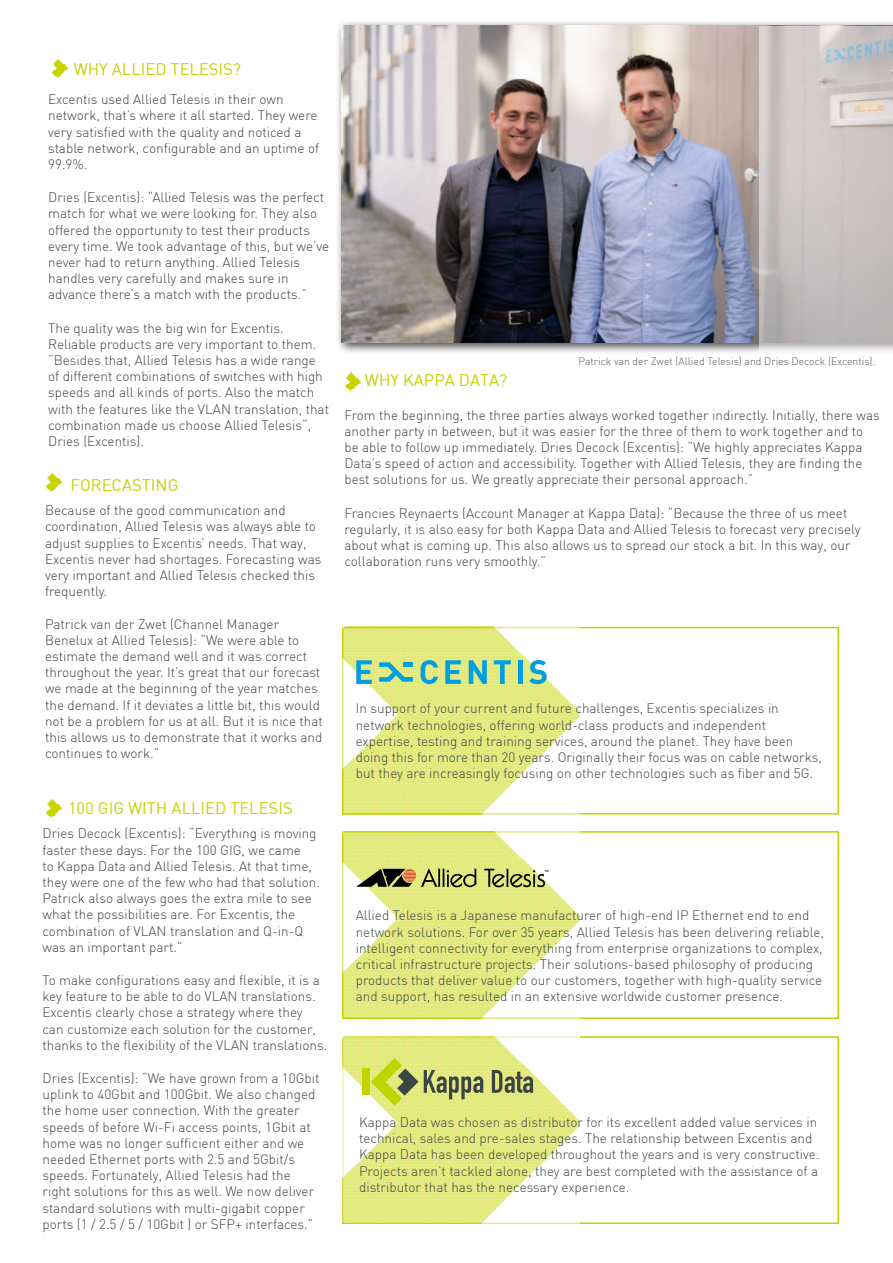
<style>
.page{position:relative;width:893px;height:1263px;background:#fff}
.page>*{position:absolute;margin:0;border:0;box-sizing:border-box;transform-origin:0 0}
.t1{font:16.5px "DIN";color:#c0d400}
.t2{font:300 13.5px/16.2px "DIN";color:#3b4544}
.t3{font:300 10.5px "DIN";color:#58595b}
</style>
<div class="page">
<img style="left:345px;top:372px;width:15px;height:18px">
<div style="left:342px;top:831px;width:497px;height:188px;border:2px solid #c0d400"></div>
<div style="left:342px;top:627px;width:497px;height:187px;border:2px solid #c0d400"></div>
<div style="left:342px;top:1036px;width:497px;height:188px;border:2px solid #c0d400"></div>
<img style="left:343px;top:831px;width:236px;height:188px">
<img style="left:343px;top:627px;width:236px;height:187px">
<img style="left:343px;top:1036px;width:236px;height:188px">
<img style="left:53px;top:59px;width:15px;height:18px">
<div style="left:335px;top:20px;width:558px;height:335px;background:#000;opacity:.75"></div>
<img style="left:341px;top:26px;width:419px;height:316px">
<svg style="left:356px;top:868px;width:121px;height:19px;background:#8b884d"></svg>
<svg style="left:484px;top:869px;width:64px;height:18px"></svg>
<img style="left:760px;top:26px;width:133px;height:329px">
<svg style="left:643px;top:207px;width:4px;height:4px"></svg>
<svg style="left:356px;top:660px;width:16px;height:24px"></svg>
<svg style="left:420px;top:660px;width:18px;height:24px"></svg>
<svg style="left:445px;top:660px;width:16px;height:24px"></svg>
<svg style="left:469px;top:660px;width:18px;height:24px"></svg>
<svg style="left:494px;top:660px;width:17px;height:24px"></svg>
<hr style="left:518px;top:660px;width:4px;height:24px;background:#009fe3">
<svg style="left:529px;top:660px;width:18px;height:24px"></svg>
<svg style="left:379px;top:662px;width:34px;height:20px"></svg>
<div style="left:404px;top:662px;width:9px;height:5px;background:#009fe3"></div>
<img style="left:47px;top:473px;width:14px;height:17px">
<img style="left:47px;top:799px;width:14px;height:17px">
<svg style="left:424px;top:1070px;width:59px;height:29px;background:#a1a968"></svg>
<svg style="left:492px;top:1070px;width:41px;height:23px"></svg>
<div style="left:362px;top:1068px;width:8px;height:27px;background:#c0d400"></div>
<svg style="left:371px;top:1058px;width:47px;height:48px;background:#c4cf58"></svg>
<p class="t1" style="left:74px;top:59px;width:169px">WHY ALLIED TELESIS?</p>
<p class="t2" style="left:48px;top:92px;width:273px">Excentis used Allied Telesis in their own network, that’s where it all started. They were very satisfied with the quality and noticed a stable network, configurable and an uptime of 99.9%.</p>
<p class="t2" style="left:48px;top:190px;width:283px">Dries (Excentis): “Allied Telesis was the perfect match for what we were looking for. They also offered the opportunity to test their products every time. We took advantage of this, but we’ve never had to return anything. Allied Telesis handles very carefully and makes sure in advance there’s a match with the products.”</p>
<p class="t2" style="left:48px;top:321px;width:282px">The quality was the big win for Excentis.<br>Reliable products are very important to them. “Besides that, Allied Telesis has a wide range of different combinations of switches with high speeds and all kinds of ports. Also the match with the features like the VLAN translation, that combination made us choose Allied Telesis“, Dries (Excentis).</p>
<p class="t1" style="left:71px;top:475px;width:109px">FORECASTING</p>
<p class="t2" style="left:45px;top:503px;width:278px">Because of the good communication and coordination, Allied Telesis was always able to adjust supplies to Excentis’ needs. That way, Excentis never had shortages. Forecasting was very important and Allied Telesis checked this frequently.</p>
<p class="t2" style="left:45px;top:617px;width:279px">Patrick van der Zwet (Channel Manager Benelux at Allied Telesis): “We were able to estimate the demand well and it was correct throughout the year. It’s great that our forecast we made at the beginning of the year matches the demand. If it deviates a little bit, this would not be a problem for us at all. But it is nice that this allows us to demonstrate that it works and continues to work.”</p>
<p class="t1" style="left:68px;top:798px;width:226px">100 GIG WITH ALLIED TELESIS</p>
<p class="t2" style="left:43px;top:826px;width:279px">Dries Decock (Excentis): “Everything is moving faster these days. For the 100 GIG, we came<br>to Kappa Data and Allied Telesis. At that time, they were one of the few who had that solution.<br>Patrick also always goes the extra mile to see what the possibilities are. For Excentis, the combination of VLAN translation and Q-in-Q was an important part.”</p>
<p class="t2" style="left:43px;top:972px;width:286px">To make configurations easy and flexible, it is a key feature to be able to do VLAN translations.<br>Excentis clearly chose a strategy where they<br>can customize each solution for the customer, thanks to the flexibility of the VLAN translations.</p>
<p class="t2" style="left:43px;top:1070px;width:279px">Dries (Excentis): “We have grown from a 10Gbit uplink to 40Gbit and 100Gbit. We also changed the home user connection. With the greater speeds of before Wi-Fi access points, 1Gbit at home was no longer sufficient either and we needed Ethernet ports with 2.5 and 5Gbit/s speeds. Fortunately, Allied Telesis had the right solutions for this as well. We now deliver standard solutions with multi-gigabit copper ports (1 / 2.5 / 5 / 10Gbit ) or SFP+ interfaces.”</p>
<p class="t3" style="left:578px;top:357px;width:298px">Patrick van der Zwet (Allied Telesis) and Dries Decock (Excentis).</p>
<p class="t1" style="left:365px;top:371px;width:144px">WHY KAPPA DATA?</p>
<p class="t2" style="left:344px;top:408px;width:537px">From the beginning, the three parties always worked together indirectly. Initially, there was another party in between, but it was easier for the three of them to work together and to be able to follow up immediately. Dries Decock (Excentis): “We highly appreciates Kappa Data’s speed of action and accessibility. Together with Allied Telesis, they are finding the best solutions for us. We greatly appreciate their personal approach.”</p>
<p class="t2" style="left:344px;top:506px;width:518px">Francies Reynaerts (Account Manager at Kappa Data): “Because the three of us meet regularly, it is also easy for both Kappa Data and Allied Telesis to forecast very precisely about what is coming up. This also allows us to spread our stock a bit. In this way, our collaboration runs very smoothly.”</p>
<p class="t2" style="left:356px;top:701px;width:468px">In support of your current and future challenges, Excentis specializes in network technologies, offering world-class products and independent expertise, testing and training services, around the planet. They have been doing this for more than 20 years. Originally their focus was on cable networks, but they are increasingly focusing on other technologies such as fiber and 5G.</p>
<p class="t2" style="left:356px;top:908px;width:470px">Allied Telesis is a Japanese manufacturer of high-end IP Ethernet end to end network solutions. For over 35 years, Allied Telesis has been delivering reliable, intelligent connectivity for everything from enterprise organizations to complex, critical infrastructure projects. Their solutions-based philosophy of producing products that deliver value to our customers, together with high-quality service and support, has resulted in an extensive worldwide customer presence.</p>
<p class="t2" style="left:359px;top:1115px;width:462px">Kappa Data was chosen as distributor for its excellent added value services in technical, sales and pre-sales stages. The relationship between Excentis and Kappa Data has been developed throughout the years and is very constructive.<br>Projects aren’t tackled alone, they are best completed with the assistance of a distributor that has the necessary experience.</p>
</div>
